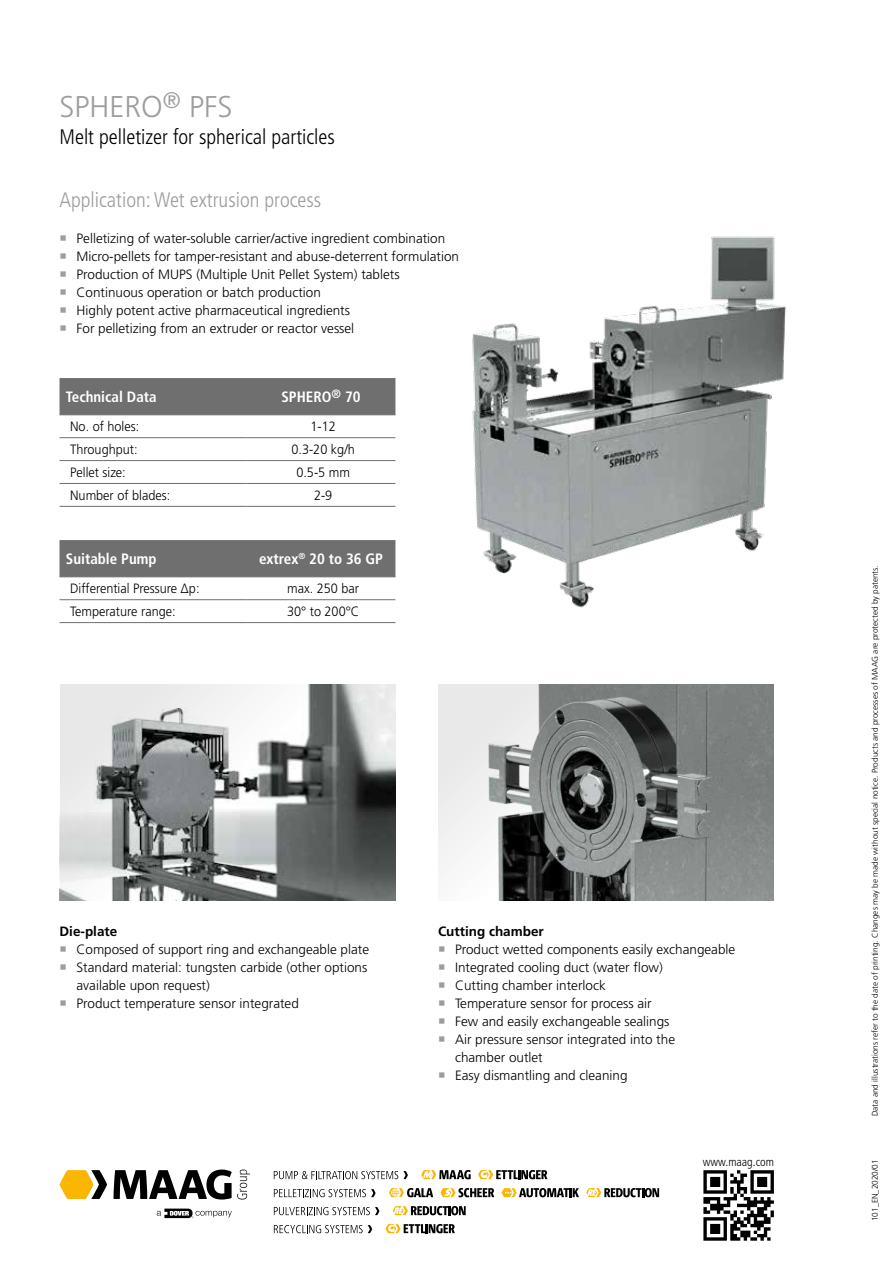
<style>
.page{position:relative;width:893px;height:1263px;background:#fff}
.page>*{position:absolute;margin:0;border:0;box-sizing:border-box;transform-origin:0 0}
.t1{font:300 30px "Frutiger LT Std";color:#9d9d9c}
.t2{font:300 condensed 21px "Frutiger LT Std";color:#000}
.t3{font:300 condensed 21px "Frutiger LT Std";color:#9d9d9c}
.t4{font:700 condensed 15px "Frutiger LT Std";color:#fff}
.t5{font:300 13.5px/18px "Frutiger LT Std";color:#000}
.t6{font:300 13.5px "Frutiger LT Std";color:#000;scale:.94 1}
.t7{font:700 13.5px "Frutiger LT Std";color:#000}
.t8{font:300 condensed 12px "Frutiger LT Std";color:#000}
.t9{font:300 8.25px "Frutiger LT Std";color:#000}
</style>
<div class="page">
<svg style="left:438px;top:684px;width:336px;height:216px;background:#8c8e8e"></svg>
<svg style="left:60px;top:684px;width:335px;height:216px"></svg>
<div style="left:60px;top:378px;width:335px;height:36px;background:#706f6f"></div>
<hr style="left:60px;top:414px;width:187px;height:1px;background:#706f6f">
<hr style="left:60px;top:437px;width:187px;height:1px;background:#706f6f">
<hr style="left:60px;top:460px;width:187px;height:1px;background:#706f6f">
<hr style="left:247px;top:414px;width:148px;height:1px;background:#706f6f">
<hr style="left:247px;top:437px;width:148px;height:1px;background:#706f6f">
<hr style="left:247px;top:460px;width:148px;height:1px;background:#706f6f">
<hr style="left:60px;top:483px;width:187px;height:1px;background:#706f6f">
<hr style="left:247px;top:483px;width:148px;height:1px;background:#706f6f">
<hr style="left:60px;top:506px;width:187px;height:1px;background:#706f6f">
<hr style="left:247px;top:506px;width:148px;height:1px;background:#706f6f">
<svg style="left:703px;top:1170px;width:71px;height:71px"></svg>
<svg style="left:60px;top:1170px;width:47px;height:29px"></svg>
<svg style="left:157px;top:1208px;width:75px;height:10px"></svg>
<svg style="left:114px;top:1169px;width:136px;height:30px"></svg>
<svg style="left:502px;top:1188px;width:77px;height:9px"></svg>
<svg style="left:389px;top:1188px;width:44px;height:9px"></svg>
<svg style="left:421px;top:1170px;width:50px;height:9px"></svg>
<svg style="left:274px;top:1225px;width:98px;height:8px"></svg>
<svg style="left:274px;top:1207px;width:105px;height:8px"></svg>
<svg style="left:274px;top:1189px;width:102px;height:8px"></svg>
<svg style="left:393px;top:1206px;width:73px;height:9px"></svg>
<svg style="left:586px;top:1188px;width:73px;height:9px"></svg>
<svg style="left:441px;top:1188px;width:53px;height:9px"></svg>
<svg style="left:478px;top:1170px;width:69px;height:9px"></svg>
<svg style="left:386px;top:1224px;width:69px;height:9px"></svg>
<svg style="left:274px;top:1171px;width:134px;height:8px"></svg>
<div style="left:60px;top:540px;width:335px;height:36px;background:#706f6f"></div>
<hr style="left:60px;top:576px;width:187px;height:1px;background:#706f6f">
<hr style="left:247px;top:576px;width:148px;height:1px;background:#706f6f">
<hr style="left:60px;top:599px;width:187px;height:1px;background:#706f6f">
<hr style="left:60px;top:622px;width:187px;height:1px;background:#706f6f">
<hr style="left:247px;top:599px;width:148px;height:1px;background:#706f6f">
<hr style="left:247px;top:622px;width:148px;height:1px;background:#706f6f">
<img style="left:472px;top:236px;width:314px;height:372px">
<h1 class="t1" style="left:60px;top:90px;width:175px">SPHERO<sup>®</sup> PFS</h1>
<h2 class="t2" style="left:60px;top:125px;width:277px">Melt pelletizer for spherical particles</h2>
<h2 class="t3" style="left:60px;top:188px;width:263px">Application: Wet extrusion process</h2>
<p class="t5" style="left:77px;top:230px;width:384px">Pelletizing of water-soluble carrier/active ingredient combination Micro-pellets for tamper-resistant and abuse-deterrent formulation Production of MUPS (Multiple Unit Pellet System) tablets Continuous operation or batch production<br>Highly potent active pharmaceutical ingredients<br>For pelletizing from an extruder or reactor vessel</p>
<p class="t4" style="left:66px;top:388px;width:92px">Technical Data</p>
<p class="t4" style="left:281px;top:388px;width:81px">SPHERO<sup>®</sup> 70</p>
<p class="t6" style="left:70px;top:419px;width:75px">No. of holes:</p>
<p class="t6" style="left:310px;top:419px;width:29px">1-12</p>
<p class="t6" style="left:70px;top:442px;width:73px">Throughput:</p>
<p class="t6" style="left:291px;top:442px;width:69px">0.3-20 kg/h</p>
<p class="t6" style="left:70px;top:465px;width:61px">Pellet size:</p>
<p class="t6" style="left:296px;top:465px;width:59px">0.5-5 mm</p>
<p class="t6" style="left:70px;top:488px;width:108px">Number of blades:</p>
<p class="t6" style="left:314px;top:488px;width:21px">2-9</p>
<p class="t4" style="left:66px;top:550px;width:92px">Suitable Pump</p>
<p class="t4" style="left:259px;top:550px;width:125px">extrex<sup>®</sup> 20 to 36 GP</p>
<p class="t6" style="left:70px;top:581px;width:139px">Differential Pressure Δp:</p>
<p class="t6" style="left:287px;top:581px;width:78px">max. 250 bar</p>
<p class="t6" style="left:70px;top:604px;width:114px">Temperature range:</p>
<p class="t6" style="left:287px;top:604px;width:78px">30° to 200°C</p>
<p class="t7" style="left:60px;top:923px;width:59px">Die-plate</p>
<p class="t5" style="left:77px;top:941px;width:294px">Composed of support ring and exchangeable plate Standard material: tungsten carbide (other options available upon request)<br>Product temperature sensor integrated</p>
<p class="t7" style="left:438px;top:923px;width:107px">Cutting chamber</p>
<p class="t5" style="left:455px;top:941px;width:282px">Product wetted components easily exchangeable Integrated cooling duct (water flow)<br>Cutting chamber interlock<br>Temperature sensor for process air<br>Few and easily exchangeable sealings<br>Air pressure sensor integrated into the<br>chamber outlet<br>Easy dismantling and cleaning</p>
<p class="t8" style="left:703px;top:1155px;width:73px">www.maag.com</p>
<p class="t9" style="left:870px;top:1116px;width:552px;rotate:-90deg">Data and illustrations refer to the date of printing. Changes may be made without special notice. Products and processes of MAAG are protected by patents.</p>
<p class="t9" style="left:870px;top:1221px;width:63px;rotate:-90deg">101_EN_2020/01</p>
</div>
